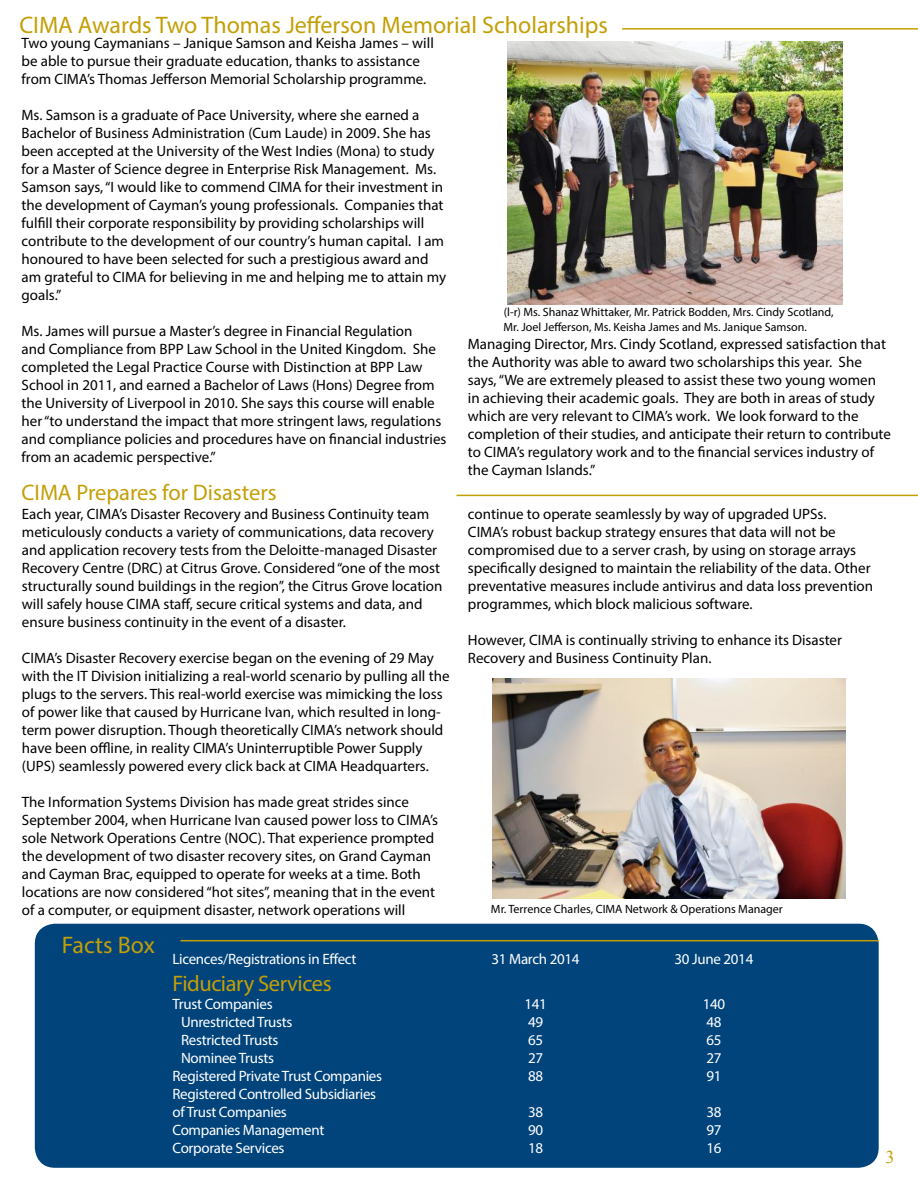
<style>
.page{position:relative;width:918px;height:1188px;background:#fff}
.page>*{position:absolute;margin:0;border:0;box-sizing:border-box;transform-origin:0 0}
.t1{font:24px "Myriad Pro";color:#c39f06}
.t2{font:22.5px "Myriad Pro";letter-spacing:-.01em;color:#c39f06}
.t3{font:18px "Times New Roman";color:#c39f06}
.t4{font:15px/18px "Myriad Pro";color:#000}
.t5{font:15px/18px "Myriad Pro";letter-spacing:-.02em;color:#fff}
.t6{font:12px/14.4px "Myriad Pro";color:#000}
</style>
<div class="page">
<hr style="left:622px;top:28px;width:296px;height:2px;background:#c39f06">
<hr style="left:456px;top:495px;width:462px;height:1px;background:#c39f06">
<div style="left:35px;top:924px;width:844px;height:244px;background:#00447b;border-radius:20px"></div>
<hr style="left:180px;top:940px;width:699px;height:1px;background:#c39f06">
<img style="left:492px;top:678px;width:354px;height:220px">
<img style="left:508px;top:41px;width:334px;height:264px">
<h1 class="t1" style="left:19px;top:10px;width:590px">CIMA Awards Two Thomas Jefferson Memorial Scholarships</h1>
<p class="t4" style="left:22px;top:34px;width:414px">Two young Caymanians – Janique Samson and Keisha James – will be able to pursue their graduate education, thanks to assistance from CIMA’s Thomas Jefferson Memorial Scholarship programme.</p>
<p class="t4" style="left:22px;top:106px;width:426px">Ms. Samson is a graduate of Pace University, where she earned a Bachelor of Business Administration (Cum Laude) in 2009. She has been accepted at the University of the West Indies (Mona) to study for a Master of Science degree in Enterprise Risk Management. Ms.<br>Samson says, “I would like to commend CIMA for their investment in the development of Cayman’s young professionals. Companies that fulfill their corporate responsibility by providing scholarships will contribute to the development of our country’s human capital. I am honoured to have been selected for such a prestigious award and am grateful to CIMA for believing in me and helping me to attain my goals.”</p>
<p class="t4" style="left:22px;top:322px;width:426px">Ms. James will pursue a Master’s degree in Financial Regulation<br>and Compliance from BPP Law School in the United Kingdom. She completed the Legal Practice Course with Distinction at BPP Law School in 2011, and earned a Bachelor of Laws (Hons) Degree from the University of Liverpool in 2010. She says this course will enable her “to understand the impact that more stringent laws, regulations and compliance policies and procedures have on financial industries from an academic perspective.”</p>
<p class="t6" style="left:503px;top:305px;width:332px">(l-r) Ms. Shanaz Whittaker, Mr. Patrick Bodden, Mrs. Cindy Scotland,<br>Mr. Joel Jefferson, Ms. Keisha James and Ms. Janique Samson.</p>
<p class="t4" style="left:468px;top:334px;width:425px">Managing Director, Mrs. Cindy Scotland, expressed satisfaction that the Authority was able to award two scholarships this year. She says, “We are extremely pleased to assist these two young women in achieving their academic goals. They are both in areas of study which are very relevant to CIMA’s work. We look forward to the completion of their studies, and anticipate their return to contribute to CIMA’s regulatory work and to the financial services industry of the Cayman Islands.”</p>
<h2 class="t2" style="left:22px;top:479px;width:257px">CIMA Prepares for Disasters</h2>
<p class="t4" style="left:22px;top:505px;width:422px">Each year, CIMA’s Disaster Recovery and Business Continuity team meticulously conducts a variety of communications, data recovery and application recovery tests from the Deloitte-managed Disaster Recovery Centre (DRC) at Citrus Grove. Considered “one of the most structurally sound buildings in the region”, the Citrus Grove location will safely house CIMA staff, secure critical systems and data, and ensure business continuity in the event of a disaster.</p>
<p class="t4" style="left:22px;top:649px;width:429px">CIMA’s Disaster Recovery exercise began on the evening of 29 May with the IT Division initializing a real-world scenario by pulling all the plugs to the servers. This real-world exercise was mimicking the loss of power like that caused by Hurricane Ivan, which resulted in long&shy;term power disruption. Though theoretically CIMA’s network should have been offline, in reality CIMA’s Uninterruptible Power Supply (UPS) seamlessly powered every click back at CIMA Headquarters.</p>
<p class="t4" style="left:22px;top:793px;width:418px">The Information Systems Division has made great strides since September 2004, when Hurricane Ivan caused power loss to CIMA’s sole Network Operations Centre (NOC). That experience prompted the development of two disaster recovery sites, on Grand Cayman and Cayman Brac, equipped to operate for weeks at a time. Both locations are now considered “hot sites”, meaning that in the event of a computer, or equipment disaster, network operations will</p>
<p class="t4" style="left:468px;top:505px;width:407px">continue to operate seamlessly by way of upgraded UPSs.<br>CIMA’s robust backup strategy ensures that data will not be compromised due to a server crash, by using on storage arrays specifically designed to maintain the reliability of the data. Other preventative measures include antivirus and data loss prevention programmes, which block malicious software.</p>
<p class="t4" style="left:468px;top:631px;width:376px">However, CIMA is continually striving to enhance its Disaster<br>Recovery and Business Continuity Plan.</p>
<p class="t6" style="left:491px;top:902px;width:294px">Mr. Terrence Charles, CIMA Network &amp; Operations Manager</p>
<h1 class="t1" style="left:62px;top:930px;width:94px">Facts Box</h1>
<p class="t5" style="left:172px;top:949px;width:186px">Licences/Registrations in Effect</p>
<p class="t5" style="left:492px;top:949px;width:90px">31 March 2014</p>
<p class="t5" style="left:674px;top:949px;width:80px">30 June 2014</p>
<h2 class="t2" style="left:172px;top:969px;width:161px">Fiduciary Services</h2>
<p class="t5" style="left:172px;top:994px;width:102px">Trust Companies</p>
<p class="t5" style="left:524px;top:994px;width:24px">141</p>
<p class="t5" style="left:703px;top:994px;width:24px">140</p>
<p class="t5" style="left:181px;top:1012px;width:113px">Unrestricted Trusts</p>
<p class="t5" style="left:528px;top:1012px;width:17px">49</p>
<p class="t5" style="left:706px;top:1012px;width:17px">48</p>
<p class="t5" style="left:181px;top:1030px;width:99px">Restricted Trusts</p>
<p class="t5" style="left:528px;top:1030px;width:17px">65</p>
<p class="t5" style="left:706px;top:1030px;width:17px">65</p>
<p class="t5" style="left:181px;top:1048px;width:94px">Nominee Trusts</p>
<p class="t5" style="left:528px;top:1048px;width:17px">27</p>
<p class="t5" style="left:706px;top:1048px;width:17px">27</p>
<p class="t5" style="left:172px;top:1066px;width:211px">Registered Private Trust Companies</p>
<p class="t5" style="left:528px;top:1066px;width:17px">88</p>
<p class="t5" style="left:706px;top:1066px;width:17px">91</p>
<p class="t5" style="left:172px;top:1084px;width:205px">Registered Controlled Subsidiaries of Trust Companies</p>
<p class="t5" style="left:528px;top:1102px;width:17px">38</p>
<p class="t5" style="left:706px;top:1102px;width:17px">38</p>
<p class="t5" style="left:172px;top:1120px;width:153px">Companies Management</p>
<p class="t5" style="left:528px;top:1120px;width:17px">90</p>
<p class="t5" style="left:706px;top:1120px;width:17px">97</p>
<p class="t5" style="left:172px;top:1138px;width:114px">Corporate Services</p>
<p class="t5" style="left:528px;top:1138px;width:17px">18</p>
<p class="t5" style="left:706px;top:1138px;width:17px">16</p>
<p class="t3" style="left:886px;top:1144px;width:10px">3</p>
</div>
